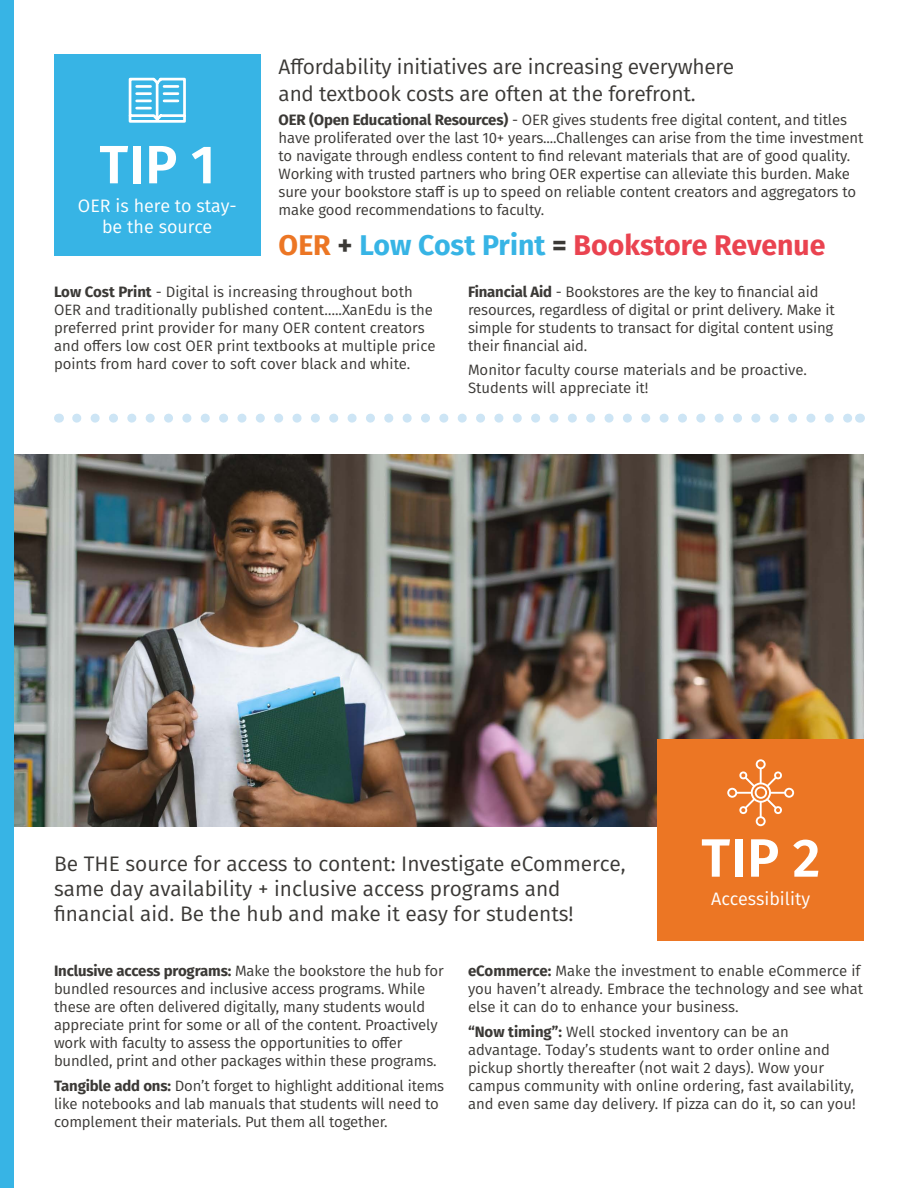
<style>
.page{position:relative;width:918px;height:1188px;background:#fff}
.page>*{position:absolute;margin:0;border:0;box-sizing:border-box;transform-origin:0 0}
.t1{font:600 54px "Fira Sans";letter-spacing:.01em;color:#fff}
.t2{font:700 28.5px "Fira Sans";color:#ea4350}
.t3{font:21px/25.2px "Fira Sans";letter-spacing:-.005em;color:#3b3936}
.t4{font:18px/21.6px "Fira Sans";color:#fff;text-align:center}
.t5{font:15px/18px "Fira Sans";letter-spacing:-.01em;color:#3b3936}
.s1{font-weight:700}
.s2{color:#ec7624}
.s3{color:#3b3936}
.s4{color:#37b4e5}
</style>
<div class="page">
<img style="left:14px;top:455px;width:850px;height:371px">
<div style="left:0;top:0;width:14px;height:1188px;background:#37b4e5"></div>
<svg style="left:77px;top:414px;width:773px;height:9px"></svg>
<div style="left:54px;top:54px;width:207px;height:201px;background:#37b4e5"></div>
<div style="left:657px;top:740px;width:207px;height:201px;background:#ec7624"></div>
<svg style="left:128px;top:77px;width:58px;height:46px"></svg>
<svg style="left:727px;top:759px;width:67px;height:67px"></svg>
<h3 class="t3" style="left:279px;top:52px;width:457px;line-height:27px">Affordability initiatives are increasing everywhere and textbook costs are often at the forefront.</h3>
<p class="t5" style="left:279px;top:111px;width:586px"><span class="s1">OER (Open Educational Resources)</span> - OER gives students free digital content, and titles have proliferated over the last 10+ years....Challenges can arise from the time investment to navigate through endless content to find relevant materials that are of good quality.<br>Working with trusted partners who bring OER expertise can alleviate this burden. Make sure your bookstore staff is up to speed on reliable content creators and aggregators to make good recommendations to faculty.</p>
<h1 class="t1" style="left:99px;top:120px;width:117px">TIP 1</h1>
<p class="t4" style="left:78px;top:194px;width:160px">OER is here to stay&shy;be the source</p>
<h2 class="t2" style="left:279px;top:221px;width:548px"><span class="s2">OER</span> <span class="s3">+</span> <span class="s4">Low Cost Print</span> <span class="s3">=</span> Bookstore Revenue</h2>
<p class="t5" style="left:54px;top:282px;width:383px"><span class="s1">Low Cost Print</span> - Digital is increasing throughout both OER and traditionally published content…..XanEdu is the preferred print provider for many OER content creators and offers low cost OER print textbooks at multiple price points from hard cover to soft cover black and white.</p>
<p class="t5" style="left:468px;top:282px;width:368px"><span class="s1">Financial Aid</span> - Bookstores are the key to financial aid resources, regardless of digital or print delivery. Make it simple for students to transact for digital content using their financial aid.</p>
<p class="t5" style="left:468px;top:361px;width:340px">Monitor faculty course materials and be proactive.<br>Students will appreciate it!</p>
<h3 class="t3" style="left:54px;top:850px;width:573px">Be THE source for access to content: Investigate eCommerce, same day availability + inclusive access programs and financial aid. Be the hub and make it easy for students!</h3>
<h1 class="t1" style="left:701px;top:814px;width:121px">TIP 2</h1>
<p class="t4" style="left:711px;top:888px;width:100px">Accessibility</p>
<p class="t5" style="left:54px;top:962px;width:391px"><span class="s1">Inclusive access programs:</span> Make the bookstore the hub for bundled resources and inclusive access programs. While these are often delivered digitally, many students would appreciate print for some or all of the content. Proactively work with faculty to assess the opportunities to offer bundled, print and other packages within these programs.</p>
<p class="t5" style="left:54px;top:1076px;width:392px"><span class="s1">Tangible add ons:</span> Don’t forget to highlight additional items like notebooks and lab manuals that students will need to complement their materials. Put them all together.</p>
<p class="t5" style="left:468px;top:962px;width:397px"><span class="s1">eCommerce:</span> Make the investment to enable eCommerce if you haven’t already. Embrace the technology and see what else it can do to enhance your business.</p>
<p class="t5" style="left:468px;top:1022px;width:389px"><span class="s1">“Now timing”:</span> Well stocked inventory can be an advantage. Today’s students want to order online and pickup shortly thereafter (not wait 2 days). Wow your campus community with online ordering, fast availability, and even same day delivery. If pizza can do it, so can you!</p>
</div>
